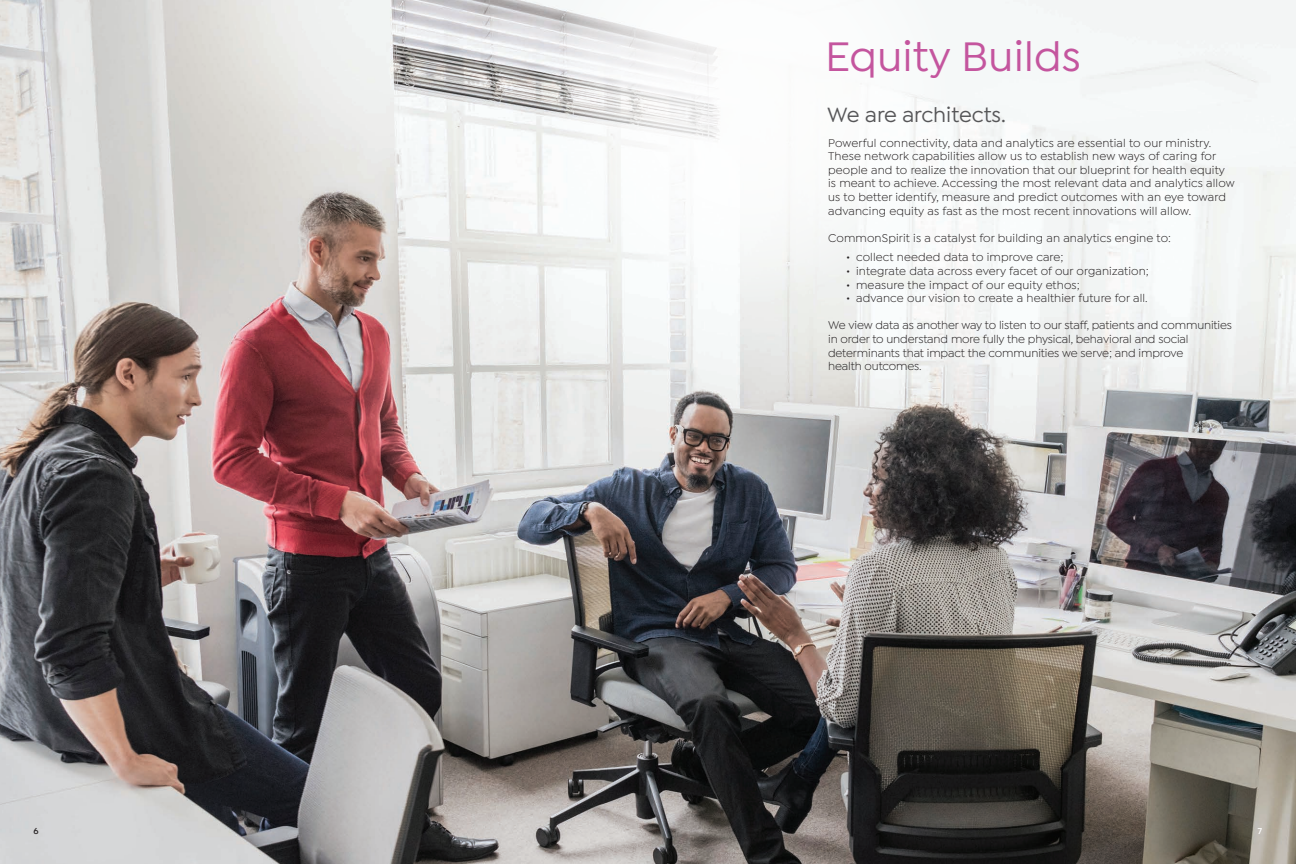
<style>
.page{position:relative;width:1296px;height:864px;background:#fff}
.page>*{position:absolute;margin:0;border:0;box-sizing:border-box;transform-origin:0 0}
.t1{font:500 44px "Isidora Sans";color:#c4559e}
.t2{font:500 22px "Isidora Sans";color:#565658}
.t3{font:12px/13.6px "Isidora Sans";letter-spacing:.01em;color:#231f20}
.t4{font:12px/13.6px "Isidora Sans";letter-spacing:-.01em;color:#231f20}
.t5{font:600 9px "Isidora Sans";color:#231f20}
.t6{font:600 9px "Isidora Sans";color:#fff}
</style>
<div class="page">
<img style="left:0;top:0;width:1296px;height:864px">
<svg style="left:544px;top:0;width:410px;height:302px"></svg>
<p class="t1" style="left:825px;top:31px;width:257px">Equity Builds</p>
<p class="t2" style="left:827px;top:102px;width:180px">We are architects.</p>
<p class="t3" style="left:828px;top:136px;width:408px">Powerful connectivity, data and analytics are essential to our ministry.<br>These network capabilities allow us to establish new ways of caring for people and to realize the innovation that our blueprint for health equity is meant to achieve. Accessing the most relevant data and analytics allow us to better identify, measure and predict outcomes with an eye toward advancing equity as fast as the most recent innovations will allow.</p>
<p class="t3" style="left:828px;top:231px;width:344px">CommonSpirit is a catalyst for building an analytics engine to:</p>
<p class="t3" style="left:846px;top:251px;width:219px">• collect needed data to improve care;</p>
<p class="t3" style="left:846px;top:264px;width:304px">• integrate data across every facet of our organization;</p>
<p class="t3" style="left:846px;top:278px;width:235px">• measure the impact of our equity ethos;</p>
<p class="t3" style="left:846px;top:291px;width:303px">• advance our vision to create a healthier future for all.</p>
<p class="t4" style="left:828px;top:319px;width:405px">We view data as another way to listen to our staff, patients and communities in order to understand more fully the physical, behavioral and social determinants that impact the communities we serve; and improve<br>health outcomes.</p>
<p class="t5" style="left:33px;top:826px;width:7px">6</p>
<p class="t6" style="left:1258px;top:826px;width:6px">7</p>
</div>
